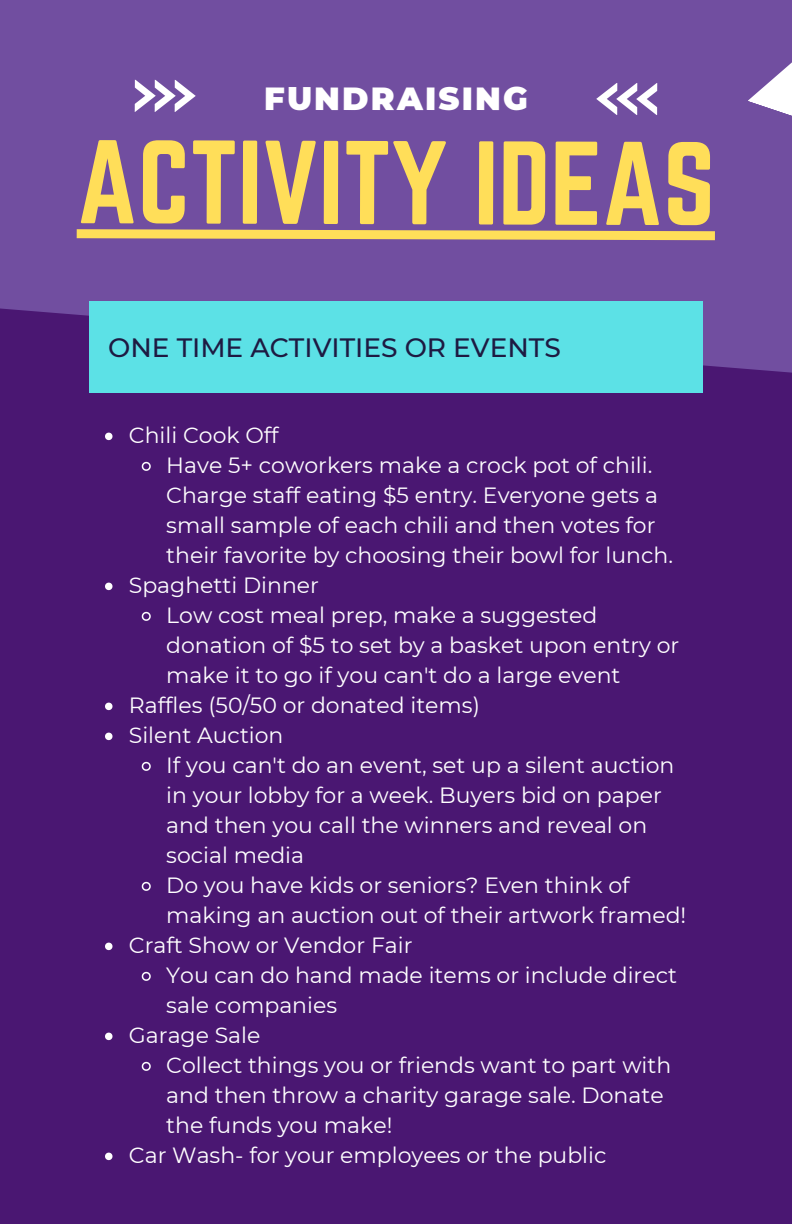
<style>
.page{position:relative;width:792px;height:1224px;background:#4a1772}
.page>*{position:absolute;margin:0;border:0;box-sizing:border-box;transform-origin:0 0}
.t1{font:104px "Norwester";color:#ffde59}
.t2{font:900 32px "Montserrat";letter-spacing:.065em;color:#fff}
.t3{font:500 26.4px "Montserrat";color:#1e1a42}
.t4{font:22px/30px "Montserrat";color:#fff}
</style>
<div class="page">
<div style="left:0;top:0;width:792px;height:375px;background:#714ea0"></div>
<svg style="left:135px;top:79px;width:61px;height:33px;background:#a792c4"></svg>
<svg style="left:596px;top:83px;width:61px;height:33px;background:#a792c4"></svg>
<svg style="left:747px;top:41px;width:45px;height:84px;background:#9d85bd"></svg>
<svg style="left:77px;top:229px;width:638px;height:11px;background:#e5c365"></svg>
<div style="left:89px;top:302px;width:613px;height:91px;background:#5ce1e6"></div>
<svg style="left:105px;top:433px;width:8px;height:7px"></svg>
<svg style="left:141px;top:461px;width:10px;height:10px"></svg>
<svg style="left:105px;top:583px;width:8px;height:7px"></svg>
<svg style="left:141px;top:611px;width:10px;height:10px"></svg>
<svg style="left:105px;top:703px;width:8px;height:7px"></svg>
<svg style="left:105px;top:733px;width:8px;height:7px"></svg>
<svg style="left:141px;top:761px;width:10px;height:10px"></svg>
<svg style="left:141px;top:881px;width:10px;height:10px"></svg>
<svg style="left:105px;top:943px;width:8px;height:7px"></svg>
<svg style="left:141px;top:971px;width:10px;height:10px"></svg>
<svg style="left:105px;top:1033px;width:8px;height:7px"></svg>
<svg style="left:141px;top:1061px;width:10px;height:10px"></svg>
<svg style="left:105px;top:1153px;width:8px;height:7px"></svg>
<p class="t2" style="left:264px;top:79px;width:265px">FUNDRAISING</p>
<p class="t1" style="left:77px;top:133px;width:640px">ACTIVITY IDEAS</p>
<p class="t3" style="left:108px;top:331px;width:454px">ONE TIME ACTIVITIES OR EVENTS</p>
<p class="t4" style="left:129px;top:420px;width:151px">Chili Cook Off</p>
<p class="t4" style="left:166px;top:450px;width:508px">Have 5+ coworkers make a crock pot of chili.<br>Charge staff eating $5 entry. Everyone gets a small sample of each chili and then votes for their favorite by choosing their bowl for lunch.</p>
<p class="t4" style="left:129px;top:570px;width:192px">Spaghetti Dinner</p>
<p class="t4" style="left:166px;top:600px;width:515px">Low cost meal prep, make a suggested donation of $5 to set by a basket upon entry or make it to go if you can't do a large event</p>
<p class="t4" style="left:129px;top:690px;width:353px">Raffles (50/50 or donated items)</p>
<p class="t4" style="left:129px;top:720px;width:156px">Silent Auction</p>
<p class="t4" style="left:166px;top:750px;width:510px">If you can't do an event, set up a silent auction in your lobby for a week. Buyers bid on paper and then you call the winners and reveal on social media</p>
<p class="t4" style="left:166px;top:870px;width:522px">Do you have kids or seniors? Even think of making an auction out of their artwork framed!</p>
<p class="t4" style="left:129px;top:930px;width:285px">Craft Show or Vendor Fair</p>
<p class="t4" style="left:166px;top:960px;width:512px">You can do hand made items or include direct sale companies</p>
<p class="t4" style="left:129px;top:1020px;width:133px">Garage Sale</p>
<p class="t4" style="left:166px;top:1050px;width:507px">Collect things you or friends want to part with and then throw a charity garage sale. Donate the funds you make!</p>
<p class="t4" style="left:129px;top:1140px;width:479px">Car Wash- for your employees or the public</p>
</div>
